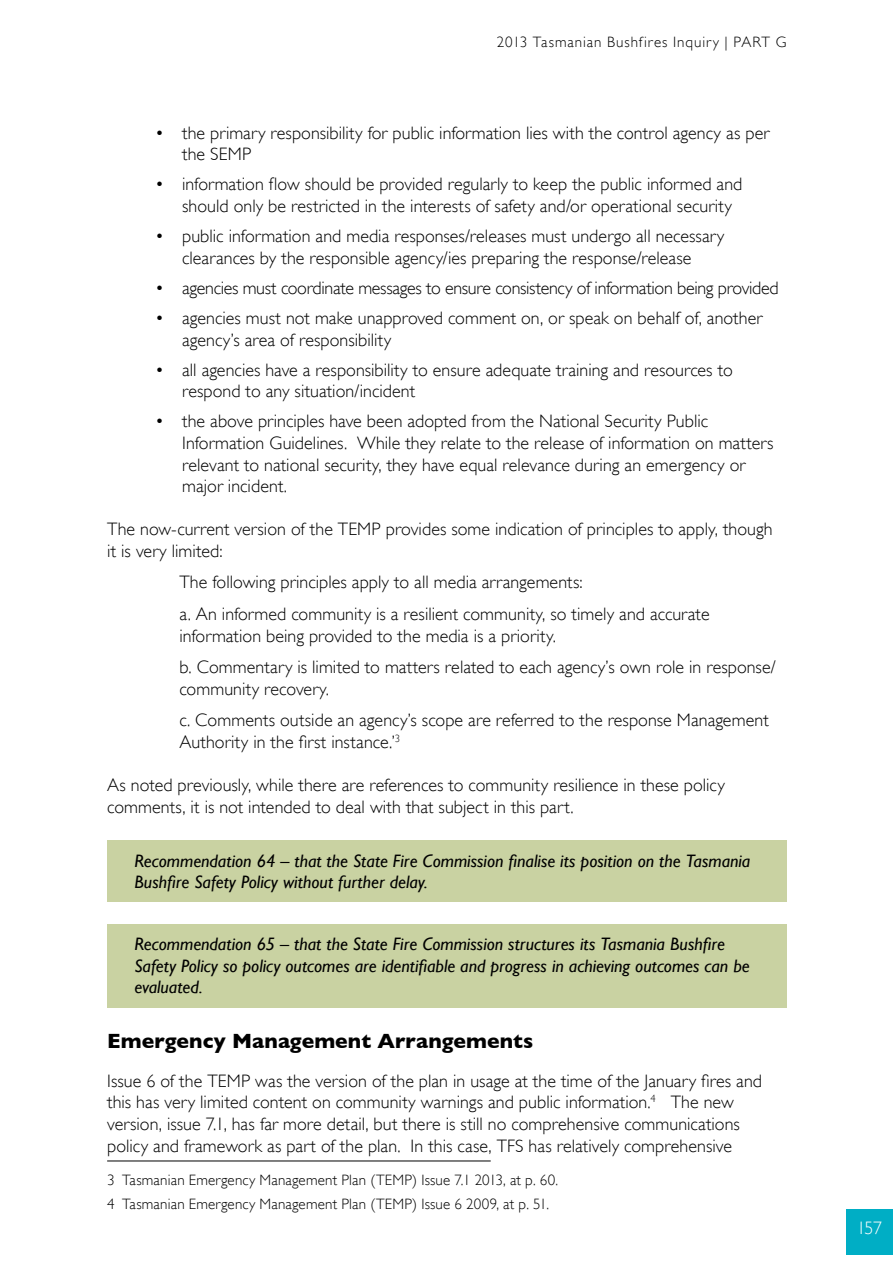
<style>
.page{position:relative;width:893px;height:1263px;background:#fff}
.page>*{position:absolute;margin:0;border:0;box-sizing:border-box;transform-origin:0 0}
.t1{font:700 21px "Gill Sans";letter-spacing:.005em;color:#000}
.t2{font:300 18px/21.6px "Gill Sans";letter-spacing:.005em;color:#000}
.t3{font:italic 18px/21.6px "Gill Sans";color:#000}
.t4{font:300 18px "Gill Sans";letter-spacing:-.02em;color:#000}
.t5{font:300 18px "Gill Sans";color:#fff}
.t6{font:300 15px/24px "Gill Sans";letter-spacing:.015em;color:#000}
.t7{font:300 15px "Gill Sans";letter-spacing:.06em;color:#010101}
</style>
<div class="page">
<div style="left:107px;top:840px;width:680px;height:62px;background:#c9d2a2"></div>
<div style="left:107px;top:923px;width:680px;height:84px;background:#c9d2a2"></div>
<hr style="left:107px;top:1161px;width:384px;height:1px;background:#000">
<div style="left:846px;top:1209px;width:47px;height:45px;background:#00aec5"></div>
<p class="t7" style="left:497px;top:34px;width:291px">2013 Tasmanian Bushfires Inquiry | PART G</p>
<p class="t2" style="left:182px;top:122px;width:589px;text-indent:-27px">• the primary responsibility for public information lies with the control agency as per the SEMP</p>
<p class="t2" style="left:182px;top:174px;width:562px;text-indent:-27px">• information flow should be provided regularly to keep the public informed and should only be restricted in the interests of safety and/or operational security</p>
<p class="t2" style="left:155px;top:225px;width:571px;text-align:center">• public information and media responses/releases must undergo all necessary clearances by the responsible agency/ies preparing the response/release</p>
<p class="t4" style="left:155px;top:278px;width:625px">• agencies must coordinate messages to ensure consistency of information being provided</p>
<p class="t2" style="left:182px;top:307px;width:582px;text-indent:-27px">• agencies must not make unapproved comment on, or speak on behalf of, another agency’s area of responsibility</p>
<p class="t2" style="left:182px;top:359px;width:552px;text-indent:-27px">• all agencies have a responsibility to ensure adequate training and resources to respond to any situation/incident</p>
<p class="t2" style="left:182px;top:410px;width:593px;text-indent:-27px">• the above principles have been adopted from the National Security Public Information Guidelines. While they relate to the release of information on matters relevant to national security, they have equal relevance during an emergency or major incident.</p>
<p class="t2" style="left:107px;top:518px;width:667px">The now-current version of the TEMP provides some indication of principles to apply, though it is very limited:</p>
<p class="t2" style="left:179px;top:567px;width:532px;line-height:31.5px">The following principles apply to all media arrangements:<br>a. An informed community is a resilient community, so timely and accurate</p>
<p class="t2" style="left:179px;top:620px;width:598px;line-height:31.5px">information being provided to the media is a priority.<br>b. Commentary is limited to matters related to each agency’s own role in response/</p>
<p class="t2" style="left:179px;top:673px;width:591px;line-height:31.5px">community recovery.<br>c. Comments outside an agency’s scope are referred to the response Management</p>
<p class="t2" style="left:179px;top:731px;width:222px">Authority in the first instance.’<sup>3</sup></p>
<p class="t2" style="left:107px;top:774px;width:619px">As noted previously, while there are references to community resilience in these policy comments, it is not intended to deal with that subject in this part.</p>
<p class="t3" style="left:134px;top:850px;width:617px">Recommendation 64 – that the State Fire Commission finalise its position on the Tasmania<br>Bushfire Safety Policy without further delay.</p>
<p class="t3" style="left:134px;top:933px;width:617px">Recommendation 65 – that the State Fire Commission structures its Tasmania Bushfire<br>Safety Policy so policy outcomes are identifiable and progress in achieving outcomes can be evaluated.</p>
<h2 class="t1" style="left:107px;top:1029px;width:428px">Emergency Management Arrangements</h2>
<p class="t2" style="left:107px;top:1070px;width:656px">Issue 6 of the TEMP was the version of the plan in usage at the time of the January fires and this has very limited content on community warnings and public information.<sup>4</sup> The new version, issue 7.1, has far more detail, but there is still no comprehensive communications policy and framework as part of the plan. In this case, TFS has relatively comprehensive</p>
<p class="t6" style="left:107px;top:1168px;width:452px">3 Tasmanian Emergency Management Plan (TEMP) Issue 7.1 2013, at p. 60.<br>4 Tasmanian Emergency Management Plan (TEMP) Issue 6 2009, at p. 51.</p>
<p class="t5" style="left:857px;top:1218px;width:27px">157</p>
</div>
